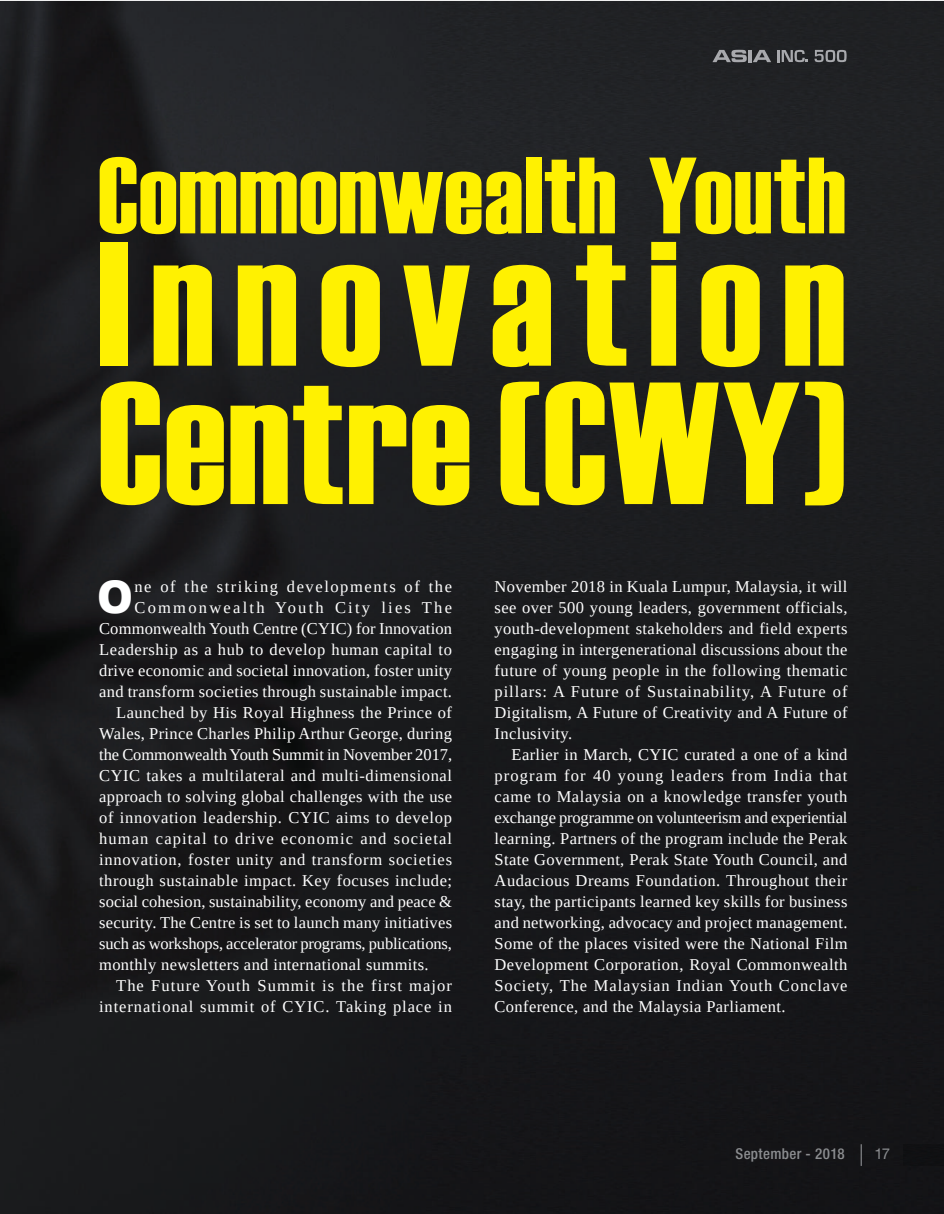
<style>
.page{position:relative;width:944px;height:1214px;background:#fff}
.page>*{position:absolute;margin:0;border:0;box-sizing:border-box;transform-origin:0 0}
.t1{font:176.7px "Haettenschweiler";letter-spacing:.115em;color:#fff101}
.t2{font:173.55px "Haettenschweiler";letter-spacing:.005em;color:#fff101}
.t3{font:108.15px "Haettenschweiler";letter-spacing:.005em;color:#fff101}
.t4{font:800 45.9px "Open Sans";color:#fff}
.t5{font:16.5px/21px "Liberation Serif";letter-spacing:.02em;color:#fff;text-align:justify}
.t6{font:16.5px "Liberation Serif";letter-spacing:-.01em;color:#fff}
.t7{font:16.5px "Liberation Serif";letter-spacing:.05em;color:#fff}
.t8{font:16.5px "Liberation Serif";letter-spacing:-.005em;color:#fff}
.t9{font:16.5px "Liberation Serif";letter-spacing:.04em;color:#fff}
.t10{font:16.5px "Liberation Serif";letter-spacing:.055em;color:#fff}
.t11{font:16.5px "Liberation Serif";letter-spacing:.07em;color:#fff}
.t12{font:16.5px "Liberation Serif";letter-spacing:.065em;color:#fff}
.t13{font:16.5px "Liberation Serif";letter-spacing:.095em;color:#fff}
.t14{font:16.5px "Liberation Serif";letter-spacing:.135em;color:#fff}
.t15{font:500 condensed 15px "Helvetica Neue LT Pro";letter-spacing:.02em;color:#8b8d90}
.t16{font:15px "Helvetica Neue LT Pro";color:#8b8d90}
</style>
<div class="page">
<img style="left:0;top:1px;width:943px;height:1212px">
<svg style="left:860px;top:1144px;width:1px;height:21px"></svg>
<img style="left:903px;top:1144px;width:40px;height:21px">
<svg style="left:712px;top:50px;width:34px;height:12px"></svg>
<hr style="left:748px;top:50px;width:4px;height:12px;background:#a8a9ad">
<svg style="left:752px;top:50px;width:19px;height:12px"></svg>
<svg style="left:777px;top:50px;width:31px;height:12px"></svg>
<svg style="left:814px;top:50px;width:32px;height:12px"></svg>
<h3 class="t3" style="left:98px;top:138px;width:750px">Commonwealth Youth</h3>
<h1 class="t1" style="left:98px;top:210px;width:749px">Innovation</h1>
<h2 class="t2" style="left:98px;top:351px;width:750px">Centre (CWY)</h2>
<h3 class="t4" style="left:97px;top:564px;width:38px">O</h3>
<p class="t13" style="left:134px;top:577px;width:319px">ne of the striking developments of the</p>
<p class="t14" style="left:134px;top:598px;width:319px">Commonwealth Youth City lies The</p>
<p class="t5" style="left:99px;top:618px;width:354px">Commonwealth Youth Centre (CYIC) for Innovation</p>
<p class="t5" style="left:99px;top:639px;width:354px">Leadership as a hub to develop human capital to</p>
<p class="t5" style="left:99px;top:660px;width:354px">drive economic and societal innovation, foster unity</p>
<p class="t5" style="left:99px;top:681px;width:354px">and transform societies through sustainable impact.</p>
<p class="t5" style="left:116px;top:702px;width:337px">Launched by His Royal Highness the Prince of</p>
<p class="t5" style="left:99px;top:723px;width:354px">Wales, Prince Charles Philip Arthur George, during</p>
<p class="t8" style="left:99px;top:745px;width:354px">the Commonwealth Youth Summit in November 2017,</p>
<p class="t5" style="left:99px;top:765px;width:354px">CYIC takes a multilateral and multi-dimensional</p>
<p class="t5" style="left:99px;top:786px;width:354px">approach to solving global challenges with the use</p>
<p class="t9" style="left:99px;top:808px;width:354px">of innovation leadership. CYIC aims to develop</p>
<p class="t11" style="left:99px;top:829px;width:354px">human capital to drive economic and societal</p>
<p class="t7" style="left:99px;top:850px;width:354px">innovation, foster unity and transform societies</p>
<p class="t5" style="left:99px;top:870px;width:354px">through sustainable impact. Key focuses include;</p>
<p class="t5" style="left:99px;top:891px;width:354px">social cohesion, sustainability, economy and peace &amp;</p>
<p class="t5" style="left:99px;top:912px;width:354px">security. The Centre is set to launch many initiatives</p>
<p class="t6" style="left:99px;top:934px;width:354px">such as workshops, accelerator programs, publications,</p>
<p class="t5" style="left:99px;top:954px;width:331px">monthly newsletters and international summits.</p>
<p class="t12" style="left:116px;top:976px;width:337px">The Future Youth Summit is the first major</p>
<p class="t10" style="left:99px;top:997px;width:354px">international summit of CYIC. Taking place in</p>
<p class="t5" style="left:494px;top:576px;width:354px">November 2018 in Kuala Lumpur, Malaysia, it will see over 500 young leaders, government officials, youth-development stakeholders and field experts engaging in intergenerational discussions about the future of young people in the following thematic pillars: A Future of Sustainability, A Future of Digitalism, A Future of Creativity and A Future of Inclusivity.</p>
<p class="t5" style="left:494px;top:744px;width:354px;text-indent:17px">Earlier in March, CYIC curated a one of a kind program for 40 young leaders from India that came to Malaysia on a knowledge transfer youth exchange programme on volunteerism and experiential learning. Partners of the program include the Perak State Government, Perak State Youth Council, and Audacious Dreams Foundation. Throughout their stay, the participants learned key skills for business and networking, advocacy and project management.<br>Some of the places visited were the National Film Development Corporation, Royal Commonwealth Society, The Malaysian Indian Youth Conclave Conference, and the Malaysia Parliament.</p>
<p class="t15" style="left:735px;top:1148px;width:111px">September - 2018</p>
<p class="t16" style="left:874px;top:1148px;width:17px">17</p>
</div>
